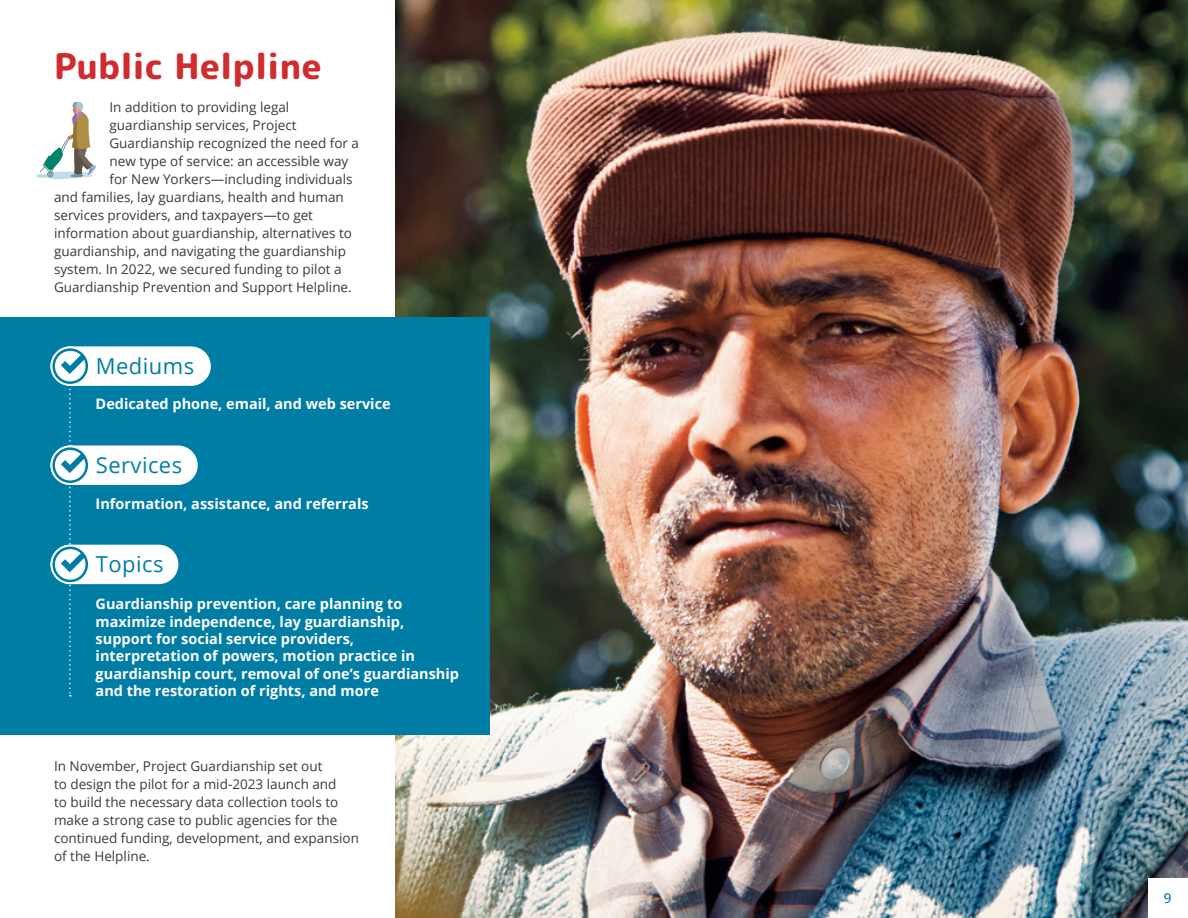
<style>
.page{position:relative;width:1188px;height:918px;background:#fff}
.page>*{position:absolute;margin:0;border:0;box-sizing:border-box;transform-origin:0 0}
.BODY{font:800 35.1px "Rounded Mplus 1 c";letter-spacing:.01em;color:#d02c2f}
.BODY-2{font:22.05px "Open Sans";letter-spacing:.02em;color:#007da5}
.BODY-3{font:700 14.55px/17.4px "Open Sans";color:#fff}
.BODY-4{font:13.5px/18px "Open Sans";color:#3d3935}
.BODY-5{font:500 13.5px "Open Sans";color:#007da5}
</style>
<div class="page">
<img style="left:395px;top:0;width:793px;height:918px">
<div style="left:1149px;top:879px;width:39px;height:39px;background:#fff"></div>
<div style="left:0;top:317px;width:489px;height:417px;background:#007da5"></div>
<div style="left:51px;top:346px;width:160px;height:40px;background:#fff;border-radius:20px"></div>
<svg style="left:51px;top:347px;width:38px;height:38px"></svg>
<div style="left:51px;top:346px;width:39px;height:40px;border:2px solid #fff;border-radius:50%"></div>
<div style="left:51px;top:445px;width:147px;height:40px;background:#fff;border-radius:20px"></div>
<svg style="left:51px;top:446px;width:38px;height:38px"></svg>
<div style="left:51px;top:445px;width:39px;height:40px;border:2px solid #fff;border-radius:50%"></div>
<div style="left:51px;top:545px;width:127px;height:39px;background:#fff;border-radius:20px"></div>
<svg style="left:51px;top:546px;width:38px;height:37px"></svg>
<div style="left:51px;top:545px;width:39px;height:39px;border:2px solid #fff;border-radius:50%"></div>
<svg style="left:55px;top:351px;width:31px;height:346px"></svg>
<svg style="left:36px;top:102px;width:60px;height:77px"></svg>
<p class="BODY" style="left:54px;top:41px;width:269px">Public Helpline</p>
<p class="BODY-4" style="left:110px;top:98px;width:181px">In addition to providing legal</p>
<p class="BODY-4" style="left:110px;top:116px;width:189px">guardianship services, Project</p>
<p class="BODY-4" style="left:110px;top:134px;width:251px">Guardianship recognized the need for a</p>
<p class="BODY-4" style="left:110px;top:152px;width:240px">new type of service: an accessible way</p>
<p class="BODY-4" style="left:110px;top:170px;width:245px">for New Yorkers—including individuals</p>
<p class="BODY-4" style="left:54px;top:188px;width:291px">and families, lay guardians, health and human</p>
<p class="BODY-4" style="left:54px;top:206px;width:261px">services providers, and taxpayers—to get</p>
<p class="BODY-4" style="left:54px;top:224px;width:300px">information about guardianship, alternatives to</p>
<p class="BODY-4" style="left:54px;top:242px;width:294px">guardianship, and navigating the guardianship</p>
<p class="BODY-4" style="left:54px;top:260px;width:289px">system. In 2022, we secured funding to pilot a</p>
<p class="BODY-4" style="left:54px;top:278px;width:299px">Guardianship Prevention and Support Helpline.</p>
<p class="BODY-2" style="left:96px;top:350px;width:100px">Mediums</p>
<p class="BODY-3" style="left:96px;top:395px;width:297px">Dedicated phone, email, and web service</p>
<p class="BODY-2" style="left:96px;top:449px;width:88px">Services</p>
<p class="BODY-3" style="left:96px;top:494px;width:274px">Information, assistance, and referrals</p>
<p class="BODY-2" style="left:96px;top:549px;width:69px">Topics</p>
<p class="BODY-3" style="left:96px;top:595px;width:365px">Guardianship prevention, care planning to maximize independence, lay guardianship, support for social service providers, interpretation of powers, motion practice in guardianship court, removal of one’s guardianship and the restoration of rights, and more</p>
<p class="BODY-4" style="left:54px;top:756px;width:306px">In November, Project Guardianship set out<br>to design the pilot for a mid-2023 launch and<br>to build the necessary data collection tools to make a strong case to public agencies for the continued funding, development, and expansion of the Helpline.</p>
<p class="BODY-5" style="left:1164px;top:888px;width:9px">9</p>
</div>
